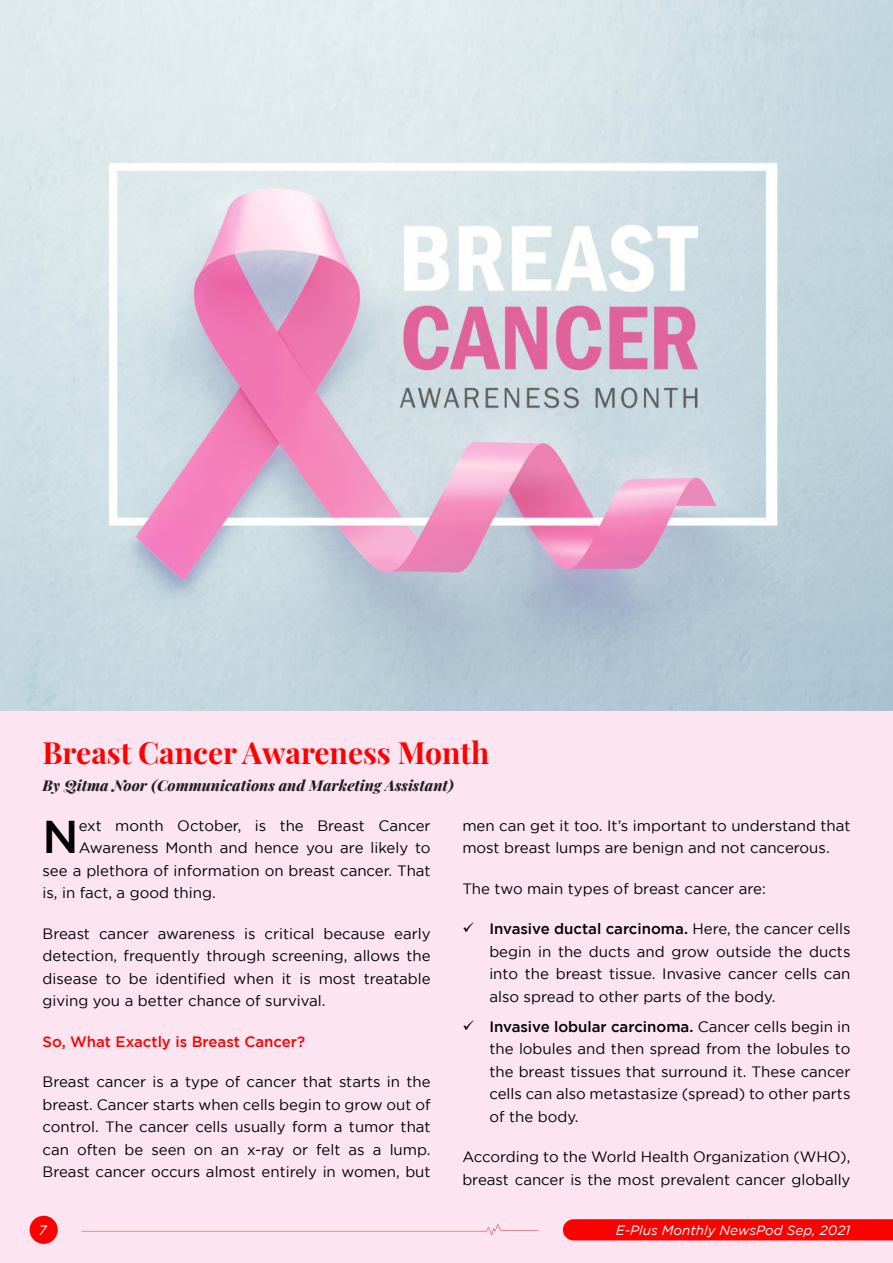
<style>
.page{position:relative;width:893px;height:1263px;background:#fff}
.page>*{position:absolute;margin:0;border:0;box-sizing:border-box;transform-origin:0 0}
.t1{font:500 45.75px "Gotham";color:#000}
.t2{font:700 30px "Playfair Display";color:#f00}
.t3{font:15px/22.5px "Gotham";color:#000;text-align:justify}
.t4{font:italic 800 15px "Playfair Display";color:#231f20}
.t5{font:500 15px "Gotham";color:#f00}
.t6{font:italic 13.5px "Gotham";color:#fff}
.s1{font-weight:500}
</style>
<div class="page">
<div style="left:0;top:650px;width:893px;height:613px;background:#fce5f1"></div>
<svg style="left:81px;top:1224px;width:457px;height:11px"></svg>
<div style="left:30px;top:1216px;width:28px;height:28px;background:#f00;border-radius:50%"></div>
<div style="left:563px;top:1219px;width:330px;height:21px;background:#f00"></div>
<img style="left:0;top:0;width:893px;height:710px">
<h2 class="t2" style="left:43px;top:731px;width:448px">Breast Cancer Awareness Month</h2>
<p class="t4" style="left:43px;top:774px;width:413px">By Qitma Noor (Communications and Marketing Assistant)</p>
<h1 class="t1" style="left:43px;top:820px;width:38px">N</h1>
<p class="t3" style="left:79px;top:815px;width:353px">ext month October, is the Breast Cancer</p>
<p class="t3" style="left:462px;top:815px;width:390px">men can get it too. It’s important to understand that most breast lumps are benign and not cancerous.</p>
<p class="t3" style="left:462px;top:878px;width:305px">The two main types of breast cancer are:</p>
<p class="t3" style="left:489px;top:919px;width:363px"><span class="s1">Invasive ductal carcinoma.</span> Here, the cancer cells begin in the ducts and grow outside the ducts into the breast tissue. Invasive cancer cells can also spread to other parts of the body.</p>
<p class="t3" style="left:489px;top:1016px;width:363px"><span class="s1">Invasive lobular carcinoma.</span> Cancer cells begin in the lobules and then spread from the lobules to the breast tissues that surround it. These cancer cells can also metastasize (spread) to other parts of the body.</p>
<p class="t3" style="left:462px;top:1147px;width:390px">According to the World Health Organization (WHO), breast cancer is the most prevalent cancer globally</p>
<p class="t3" style="left:79px;top:838px;width:353px">Awareness Month and hence you are likely to</p>
<p class="t3" style="left:43px;top:860px;width:390px">see a plethora of information on breast cancer. That</p>
<p class="t3" style="left:43px;top:883px;width:175px">is, in fact, a good thing.</p>
<p class="t3" style="left:43px;top:923px;width:390px">Breast cancer awareness is critical because early detection, frequently through screening, allows the disease to be identified when it is most treatable giving you a better chance of survival.</p>
<p class="t5" style="left:43px;top:1036px;width:264px">So, What Exactly is Breast Cancer?</p>
<p class="t3" style="left:43px;top:1072px;width:390px">Breast cancer is a type of cancer that starts in the breast. Cancer starts when cells begin to grow out of control. The cancer cells usually form a tumor that can often be seen on an x-ray or felt as a lump.<br>Breast cancer occurs almost entirely in women, but</p>
<p class="t6" style="left:39px;top:1225px;width:9px">7</p>
<p class="t6" style="left:616px;top:1225px;width:236px">E-Plus Monthly NewsPod Sep, 2021</p>
</div>
